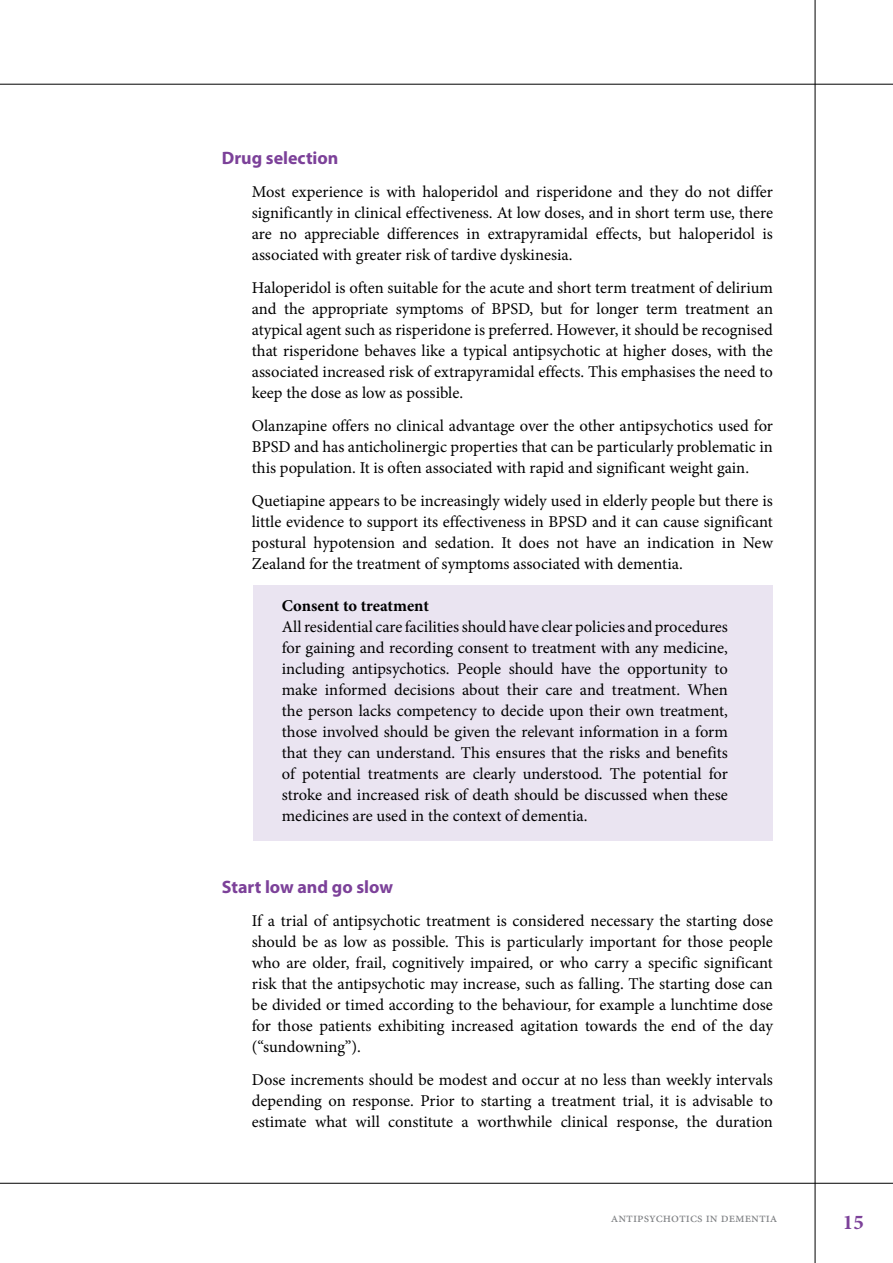
<style>
.page{position:relative;width:893px;height:1263px;background:#fff}
.page>*{position:absolute;margin:0;border:0;box-sizing:border-box;transform-origin:0 0}
.t1{font:700 21px "Minion Pro";color:#7c4199}
.t2{font:700 18px "Myriad Pro";color:#7c4199}
.t3{font:16.5px/21px "Minion Pro";color:#000;text-align:justify}
.t4{font:700 16.5px "Minion Pro";letter-spacing:-.005em;color:#000}
.t5{font:13.5px "Minion Pro";color:#808285}
</style>
<div class="page">
<hr style="left:0;top:1183px;width:893px;height:1px;background:#000">
<hr style="left:0;top:84px;width:893px;height:1px;background:#000">
<hr style="left:815px;top:0;width:1px;height:1263px;background:#000">
<div style="left:254px;top:585px;width:519px;height:255px;background:#eae4f1"></div>
<p class="t2" style="left:222px;top:146px;width:118px">Drug selection</p>
<p class="t3" style="left:252px;top:181px;width:523px">Most experience is with haloperidol and risperidone and they do not differ significantly in clinical effectiveness. At low doses, and in short term use, there are no appreciable differences in extrapyramidal effects, but haloperidol is associated with greater risk of tardive dyskinesia.</p>
<p class="t3" style="left:252px;top:277px;width:523px">Haloperidol is often suitable for the acute and short term treatment of delirium and the appropriate symptoms of BPSD, but for longer term treatment an atypical agent such as risperidone is preferred. However, it should be recognised that risperidone behaves like a typical antipsychotic at higher doses, with the associated increased risk of extrapyramidal effects. This emphasises the need to keep the dose as low as possible.</p>
<p class="t3" style="left:252px;top:415px;width:523px">Olanzapine offers no clinical advantage over the other antipsychotics used for BPSD and has anticholinergic properties that can be particularly problematic in this population. It is often associated with rapid and significant weight gain.</p>
<p class="t3" style="left:252px;top:490px;width:523px">Quetiapine appears to be increasingly widely used in elderly people but there is little evidence to support its effectiveness in BPSD and it can cause significant postural hypotension and sedation. It does not have an indication in New Zealand for the treatment of symptoms associated with dementia.</p>
<p class="t4" style="left:282px;top:594px;width:149px">Consent to treatment</p>
<p class="t3" style="left:282px;top:616px;width:448px">All residential care facilities should have clear policies and procedures for gaining and recording consent to treatment with any medicine, including antipsychotics. People should have the opportunity to make informed decisions about their care and treatment. When the person lacks competency to decide upon their own treatment, those involved should be given the relevant information in a form that they can understand. This ensures that the risks and benefits of potential treatments are clearly understood. The potential for stroke and increased risk of death should be discussed when these medicines are used in the context of dementia.</p>
<p class="t2" style="left:222px;top:875px;width:173px">Start low and go slow</p>
<p class="t3" style="left:252px;top:910px;width:523px">If a trial of antipsychotic treatment is considered necessary the starting dose should be as low as possible. This is particularly important for those people who are older, frail, cognitively impaired, or who carry a specific significant risk that the antipsychotic may increase, such as falling. The starting dose can be divided or timed according to the behaviour, for example a lunchtime dose for those patients exhibiting increased agitation towards the end of the day (“sundowning”).</p>
<p class="t3" style="left:252px;top:1069px;width:523px">Dose increments should be modest and occur at no less than weekly intervals depending on response. Prior to starting a treatment trial, it is advisable to estimate what will constitute a worthwhile clinical response, the duration</p>
<p class="t5" style="left:611px;top:1209px;width:168px">antipsychotics in dementia</p>
<p class="t1" style="left:843px;top:1208px;width:22px">15</p>
</div>
